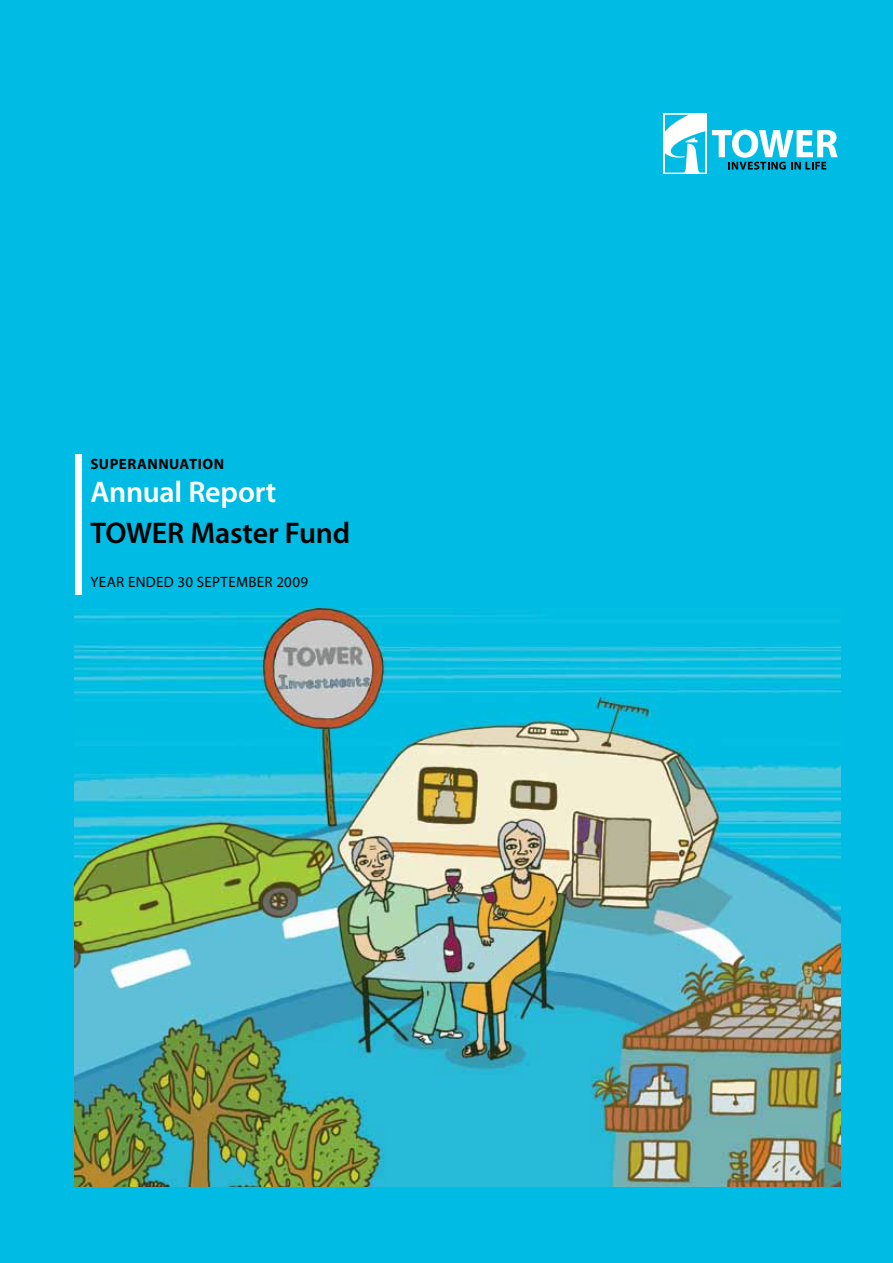
<style>
.page{position:relative;width:893px;height:1263px;background:#00bce4}
.page>*{position:absolute;margin:0;border:0;box-sizing:border-box;transform-origin:0 0}
.t1{font:600 30px "Myriad Pro";letter-spacing:-.01em;color:#000}
.t2{font:600 30px "Myriad Pro";letter-spacing:-.01em;color:#fff}
.t3{font:15px "Myriad Pro";letter-spacing:.025em;color:#000}
.t4{font:700 15px "Myriad Pro";letter-spacing:.035em;color:#000}
</style>
<div class="page">
<div style="left:75px;top:454px;width:7px;height:140px;background:#fff"></div>
<svg style="left:712px;top:130px;width:126px;height:40px"></svg>
<div style="left:663px;top:113px;width:44px;height:61px;background:#fff"></div>
<svg style="left:665px;top:114px;width:41px;height:59px"></svg>
<img style="left:75px;top:608px;width:765px;height:578px">
<p class="t4" style="left:90px;top:454px;width:135px">SUPERANNUATION</p>
<h1 class="t2" style="left:90px;top:473px;width:187px">Annual Report</h1>
<h1 class="t1" style="left:90px;top:514px;width:261px">TOWER Master Fund</h1>
<p class="t3" style="left:90px;top:572px;width:219px">YEAR ENDED 30 SEPTEMBER 2009</p>
</div>
